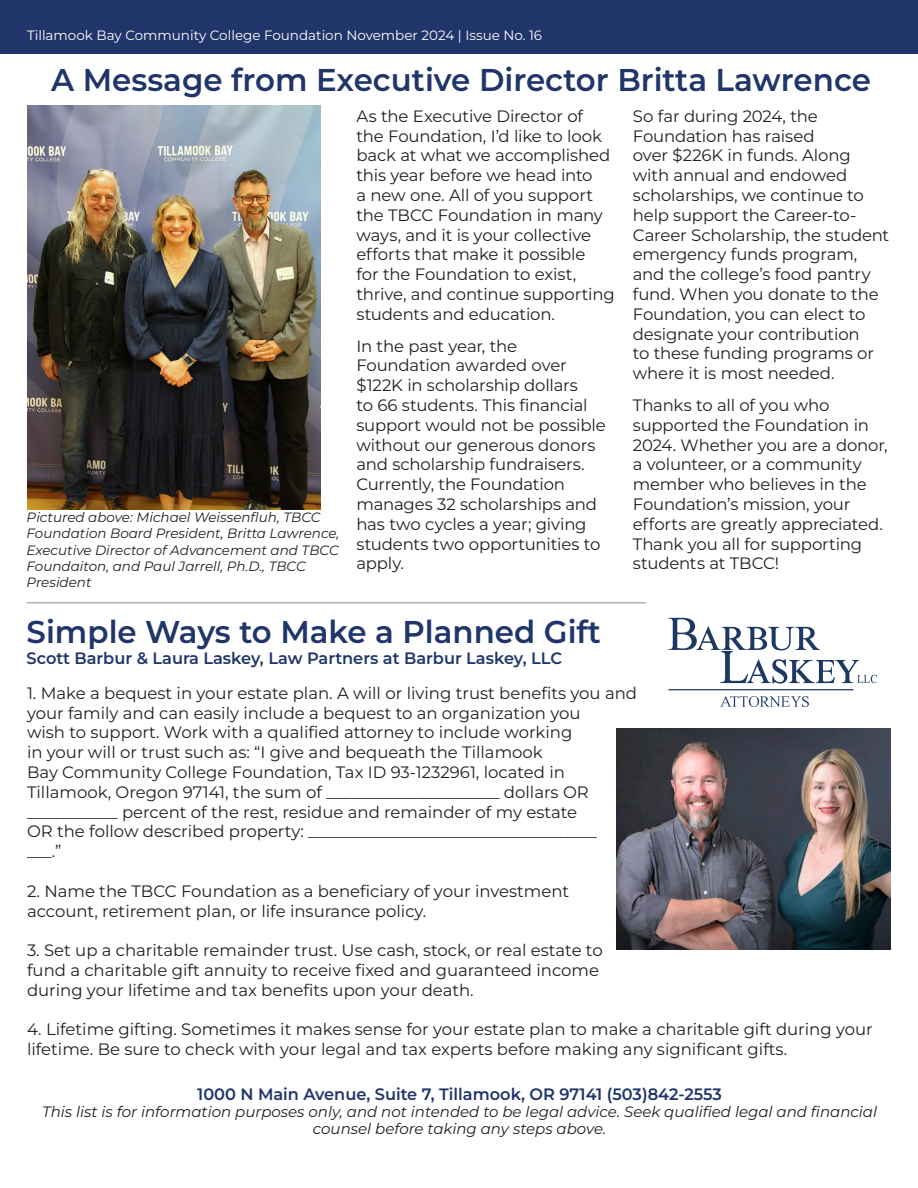
<style>
.page{position:relative;width:918px;height:1188px;background:#fff}
.page>*{position:absolute;margin:0;border:0;box-sizing:border-box;transform-origin:0 0}
.t1{font:600 31.5px "Montserrat";color:#20356a}
.t2{font:16.5px/19.8px "Montserrat";letter-spacing:-.005em;color:#231f20}
.t3{font:600 16.5px "Montserrat";color:#20356a}
.t4{font:italic 15px/17.2px "Montserrat";color:#231f20;text-align:center}
.t5{font:italic 13.5px/16.2px "Montserrat";color:#231f20}
.t6{font:13.5px "Montserrat";color:#fff}
</style>
<div class="page">
<div style="left:0;top:0;width:918px;height:54px;background:#20356a"></div>
<hr style="left:27px;top:602px;width:864px;height:1px;background:#b2b3b7">
<img style="left:616px;top:729px;width:274px;height:221px">
<img style="left:647px;top:602px;width:244px;height:105px">
<img style="left:27px;top:105px;width:294px;height:404px">
<p class="t6" style="left:27px;top:26px;width:517px">Tillamook Bay Community College Foundation November 2024 | Issue No. 16</p>
<p class="t1" style="left:51px;top:57px;width:821px">A Message from Executive Director Britta Lawrence</p>
<p class="t5" style="left:27px;top:509px;width:314px">Pictured above: Michael Weissenfluh, TBCC Foundation Board President, Britta Lawrence, Executive Director of Advancement and TBCC Foundaiton, and Paul Jarrell, Ph.D., TBCC President</p>
<p class="t2" style="left:356px;top:105px;width:260px">As the Executive Director of the Foundation, I’d like to look back at what we accomplished this year before we head into<br>a new one. All of you support the TBCC Foundation in many ways, and it is your collective efforts that make it possible<br>for the Foundation to exist, thrive, and continue supporting students and education.</p>
<p class="t2" style="left:356px;top:335px;width:251px">In the past year, the<br>Foundation awarded over $122K in scholarship dollars<br>to 66 students. This financial support would not be possible without our generous donors and scholarship fundraisers.<br>Currently, the Foundation manages 32 scholarships and has two cycles a year; giving students two opportunities to apply.</p>
<p class="t1" style="left:27px;top:610px;width:576px">Simple Ways to Make a Planned Gift</p>
<p class="t3" style="left:27px;top:647px;width:537px">Scott Barbur &amp; Laura Laskey, Law Partners at Barbur Laskey, LLC</p>
<p class="t2" style="left:633px;top:105px;width:258px">So far during 2024, the<br>Foundation has raised<br>over $226K in funds. Along with annual and endowed scholarships, we continue to help support the Career-to-<br>Career Scholarship, the student emergency funds program, and the college’s food pantry fund. When you donate to the<br>Foundation, you can elect to designate your contribution<br>to these funding programs or where it is most needed.</p>
<p class="t2" style="left:633px;top:395px;width:256px">Thanks to all of you who supported the Foundation in<br>2024. Whether you are a donor, a volunteer, or a community member who believes in the<br>Foundation’s mission, your efforts are greatly appreciated.<br>Thank you all for supporting students at TBCC!</p>
<p class="t2" style="left:27px;top:683px;width:612px">1. Make a bequest in your estate plan. A will or living trust benefits you and your family and can easily include a bequest to an organization you<br>wish to support. Work with a qualified attorney to include working<br>in your will or trust such as: “I give and bequeath the Tillamook<br>Bay Community College Foundation, Tax ID 93-1232961, located in Tillamook, Oregon 97141, the sum of _____________________ dollars OR</p>
<p class="t2" style="left:27px;top:801px;width:572px">___________ percent of the rest, residue and remainder of my estate<br>OR the follow described property: ___________________________________ ___.”</p>
<p class="t2" style="left:27px;top:881px;width:544px">2. Name the TBCC Foundation as a beneficiary of your investment account, retirement plan, or life insurance policy.</p>
<p class="t2" style="left:27px;top:940px;width:577px">3. Set up a charitable remainder trust. Use cash, stock, or real estate to fund a charitable gift annuity to receive fixed and guaranteed income during your lifetime and tax benefits upon your death.</p>
<p class="t2" style="left:27px;top:1019px;width:847px">4. Lifetime gifting. Sometimes it makes sense for your estate plan to make a charitable gift during your lifetime. Be sure to check with your legal and tax experts before making any significant gifts.</p>
<p class="t3" style="left:197px;top:1082px;width:526px">1000 N Main Avenue, Suite 7, Tillamook, OR 97141 (503)842-2553</p>
<p class="t4" style="left:42px;top:1102px;width:836px">This list is for information purposes only, and not intended to be legal advice. Seek qualified legal and financial counsel before taking any steps above.</p>
</div>
